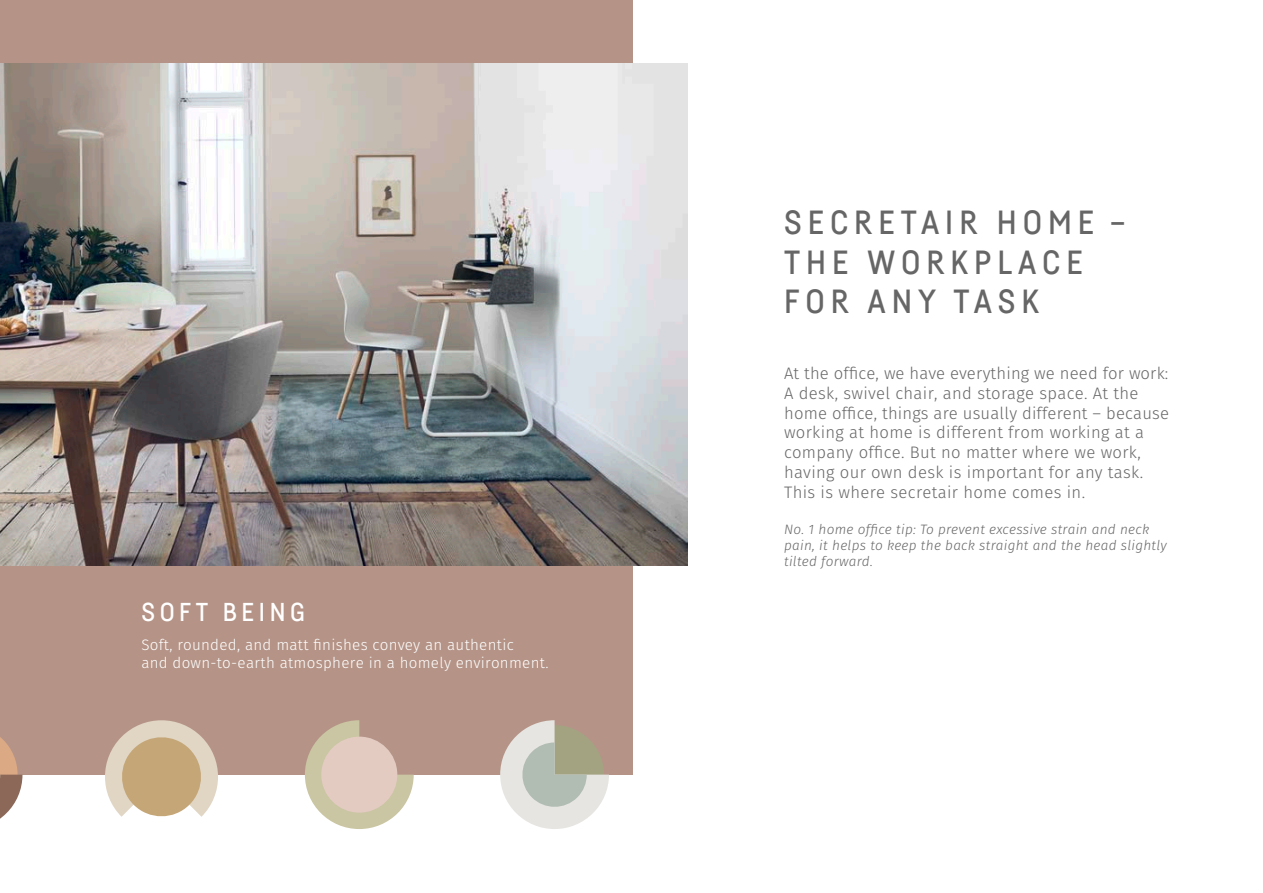
<style>
.page{position:relative;width:1263px;height:893px;background:#fff}
.page>*{position:absolute;margin:0;border:0;box-sizing:border-box;transform-origin:0 0}
.t1{font:500 33px/39.6px "Sedus Sans";letter-spacing:.18em;color:#666}
.t2{font:500 25.5px "Sedus Sans";letter-spacing:.18em;color:#fff}
.t3{font:300 16.5px/19.8px "Sedus Text";letter-spacing:.02em;color:#666}
.t4{font:300 15px/18px "Sedus Text";letter-spacing:.02em;color:#fff}
.t5{font:italic 300 13.5px/16.2px "Sedus Text";letter-spacing:.02em;color:#666}
</style>
<div class="page">
<div style="left:0;top:0;width:632px;height:775px;background:#b59487"></div>
<svg style="left:0;top:737px;width:22px;height:82px"></svg>
<svg style="left:105px;top:720px;width:113px;height:97px"></svg>
<svg style="left:500px;top:720px;width:109px;height:109px"></svg>
<svg style="left:305px;top:720px;width:109px;height:109px"></svg>
<div style="left:321px;top:737px;width:76px;height:76px;background:#e3cbc2;border-radius:50%"></div>
<img style="left:0;top:64px;width:687px;height:502px">
<h2 class="t2" style="left:141px;top:597px;width:165px">SOFT BEING</h2>
<p class="t4" style="left:141px;top:634px;width:409px">Soft, rounded, and matt finishes convey an authentic<br>and down-to-earth atmosphere in a homely environment.</p>
<h1 class="t1" style="left:784px;top:202px;width:344px">SECRETAIR HOME –<br>THE WORKPLACE<br>FOR ANY TASK</h1>
<p class="t3" style="left:784px;top:362px;width:386px">At the office, we have everything we need for work:<br>A desk, swivel chair, and storage space. At the home office, things are usually different – because working at home is different from working at a company office. But no matter where we work, having our own desk is important for any task.<br>This is where secretair home comes in.</p>
<p class="t5" style="left:784px;top:521px;width:384px">No. 1 home office tip: To prevent excessive strain and neck pain, it helps to keep the back straight and the head slightly tilted forward.</p>
</div>
